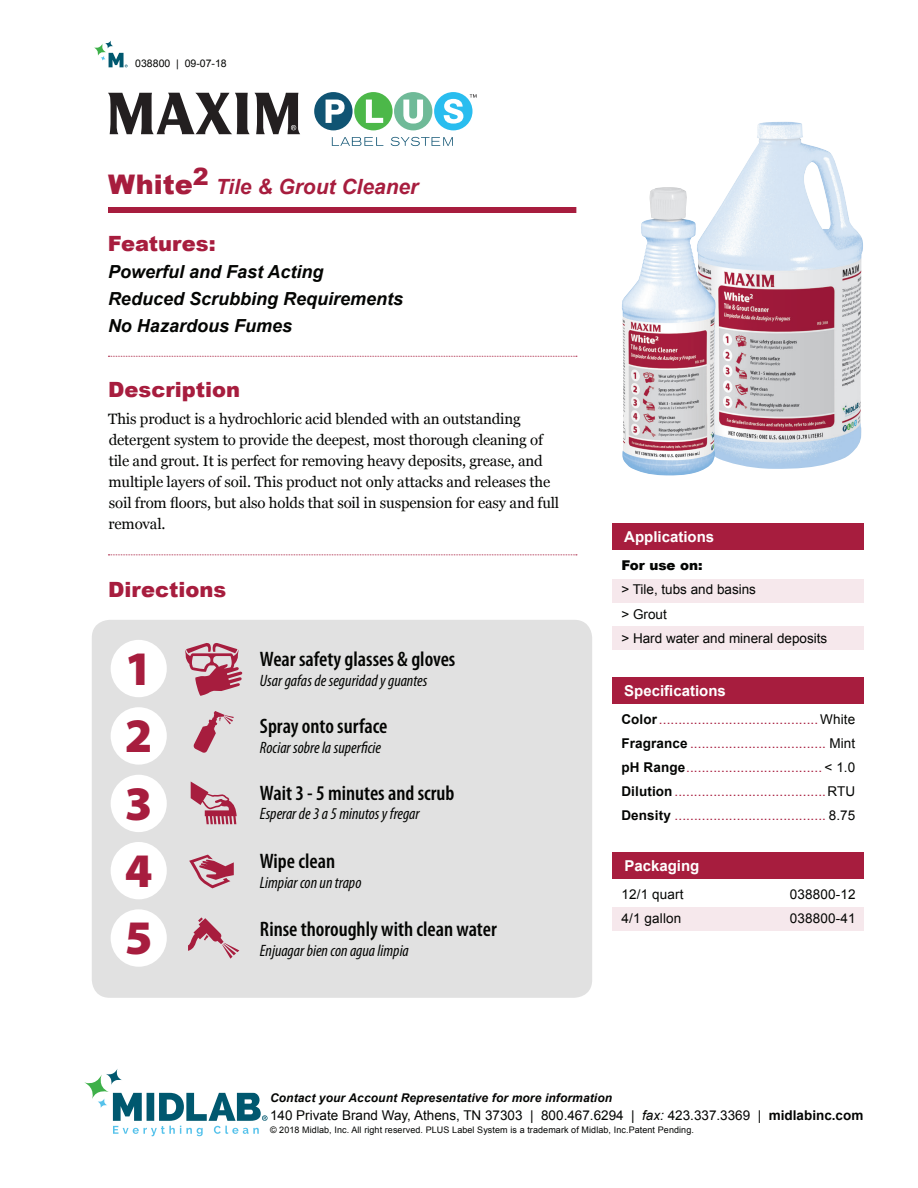
<style>
.page{position:relative;width:918px;height:1188px;background:#fff}
.page>*{position:absolute;margin:0;border:0;box-sizing:border-box;transform-origin:0 0}
.t1{font:900 48.45px/67.2px "Myriad Pro";color:#a71d3e;text-align:justify}
.t2{font:600 condensed 21px "Myriad Pro";color:#040503}
.t3{font:900 21px "Arial";color:#a71d3e}
.t4{font:italic 700 21px "Arial";color:#a71d3e}
.t5{font:italic 700 18px/27px "Arial";color:#040503}
.t6{font:italic condensed 16.5px "Myriad Pro";color:#040503}
.t7{font:15px/21px "Georgia";letter-spacing:-.01em;color:#040503}
.t8{font:700 15px "Arial";color:#fff}
.t9{font:13.5px/24px "Arial";letter-spacing:.01em;color:#a71d3e;text-align:justify}
.t10{font:13.5px/24px "Arial";color:#040503}
.t11{font:900 13.5px "Arial";color:#040503}
.t12{font:italic 700 12px "Arial";letter-spacing:.01em;color:#040503}
.t13{font:10.5px "Arial";color:#040503}
.t14{font:9px "Arial";letter-spacing:.01em;color:#040503}
.s1{font-weight:900;font-style:normal;font-size:27px}
.s2{font-weight:700;color:#040503}
.s3{color:#040503}
.s4{font-style:italic}
.s5{font-weight:700}
</style>
<div class="page">
<svg style="left:113px;top:1093px;width:155px;height:43px"></svg>
<svg style="left:84px;top:1074px;width:25px;height:25px"></svg>
<svg style="left:106px;top:1068px;width:16px;height:17px"></svg>
<svg style="left:97px;top:1098px;width:11px;height:10px"></svg>
<svg style="left:94px;top:43px;width:12px;height:13px"></svg>
<svg style="left:105px;top:40px;width:8px;height:9px"></svg>
<svg style="left:100px;top:53px;width:28px;height:14px"></svg>
<div style="left:612px;top:579px;width:252px;height:24px;background:#f6e8ec"></div>
<div style="left:612px;top:626px;width:252px;height:24px;background:#f6e8ec"></div>
<div style="left:612px;top:524px;width:252px;height:26px;background:#a71d3e"></div>
<div style="left:612px;top:677px;width:252px;height:27px;background:#a71d3e"></div>
<div style="left:612px;top:907px;width:252px;height:24px;background:#f6e8ec"></div>
<div style="left:612px;top:852px;width:252px;height:27px;background:#a71d3e"></div>
<div style="left:92px;top:620px;width:500px;height:378px;background:#e1e1e1;border-radius:18px"></div>
<svg style="left:108px;top:554px;width:469px;height:1px"></svg>
<img style="left:716px;top:122px;width:147px;height:347px">
<svg style="left:185px;top:643px;width:57px;height:53px"></svg>
<div style="left:111px;top:640px;width:56px;height:57px;background:#fff;border-radius:50%"></div>
<div style="left:111px;top:707px;width:56px;height:58px;background:#fff;border-radius:50%"></div>
<div style="left:111px;top:775px;width:56px;height:57px;background:#fff;border-radius:50%"></div>
<div style="left:111px;top:842px;width:56px;height:57px;background:#fff;border-radius:50%"></div>
<div style="left:111px;top:909px;width:56px;height:58px;background:#fff;border-radius:50%"></div>
<svg style="left:108px;top:93px;width:192px;height:41px"></svg>
<div style="left:314px;top:92px;width:39px;height:38px;background:#105473;border-radius:50%"></div>
<div style="left:354px;top:92px;width:39px;height:38px;background:#4cb849;border-radius:50%"></div>
<div style="left:394px;top:92px;width:38px;height:38px;background:#6fba98;border-radius:50%"></div>
<div style="left:434px;top:92px;width:39px;height:38px;background:#29bdef;border-radius:50%"></div>
<svg style="left:326px;top:100px;width:19px;height:23px"></svg>
<svg style="left:366px;top:100px;width:17px;height:23px"></svg>
<svg style="left:403px;top:100px;width:20px;height:24px"></svg>
<svg style="left:444px;top:99px;width:19px;height:25px"></svg>
<svg style="left:332px;top:137px;width:51px;height:9px"></svg>
<svg style="left:391px;top:137px;width:62px;height:9px"></svg>
<svg style="left:470px;top:94px;width:7px;height:4px"></svg>
<div style="left:108px;top:207px;width:468px;height:6px;background:#a71d3e"></div>
<svg style="left:108px;top:356px;width:469px;height:1px"></svg>
<img style="left:622px;top:188px;width:94px;height:288px">
<svg style="left:193px;top:711px;width:41px;height:42px"></svg>
<svg style="left:191px;top:782px;width:46px;height:42px"></svg>
<svg style="left:188px;top:917px;width:51px;height:42px"></svg>
<svg style="left:189px;top:855px;width:45px;height:33px"></svg>
<p class="t13" style="left:135px;top:57px;width:93px">038800 | 09-07-18</p>
<h2 class="t4" style="left:108px;top:172px;width:312px"><span class="s1">White</span><sup>2</sup> Tile &amp; Grout Cleaner</h2>
<h2 class="t3" style="left:108px;top:228px;width:109px">Features:</h2>
<p class="t5" style="left:108px;top:259px;width:297px">Powerful and Fast Acting<br>Reduced Scrubbing Requirements<br>No Hazardous Fumes</p>
<h2 class="t3" style="left:108px;top:375px;width:133px">Description</h2>
<p class="t7" style="left:108px;top:409px;width:453px">This product is a hydrochloric acid blended with an outstanding detergent system to provide the deepest, most thorough cleaning of tile and grout. It is perfect for removing heavy deposits, grease, and multiple layers of soil. This product not only attacks and releases the soil from floors, but also holds that soil in suspension for easy and full removal.</p>
<h2 class="t3" style="left:108px;top:574px;width:120px">Directions</h2>
<h1 class="t1" style="left:125px;top:636px;width:29px">1<br>2<br>3<br>4<br>5</h1>
<h2 class="t2" style="left:260px;top:648px;width:197px">Wear safety glasses &amp; gloves</h2>
<p class="t6" style="left:260px;top:670px;width:169px">Usar gafas de seguridad y guantes</p>
<h2 class="t2" style="left:260px;top:715px;width:129px">Spray onto surface</h2>
<p class="t6" style="left:260px;top:738px;width:123px">Rociar sobre la superficie</p>
<h2 class="t2" style="left:260px;top:781px;width:196px">Wait 3 - 5 minutes and scrub</h2>
<p class="t6" style="left:260px;top:804px;width:161px">Esperar de 3 a 5 minutos y fregar</p>
<h2 class="t2" style="left:260px;top:850px;width:77px">Wipe clean</h2>
<p class="t6" style="left:260px;top:873px;width:103px">Limpiar con un trapo</p>
<h2 class="t2" style="left:260px;top:918px;width:238px">Rinse thoroughly with clean water</h2>
<p class="t6" style="left:260px;top:941px;width:150px">Enjuagar bien con agua limpia</p>
<p class="t8" style="left:624px;top:527px;width:92px">Applications</p>
<p class="t11" style="left:621px;top:556px;width:83px">For use on:</p>
<p class="t10" style="left:621px;top:578px;width:207px">&gt; Tile, tubs and basins<br>&gt; Grout<br>&gt; Hard water and mineral deposits</p>
<p class="t8" style="left:624px;top:681px;width:103px">Specifications</p>
<p class="t9" style="left:621px;top:708px;width:236px"><span class="s2">Color</span>.........................................<span class="s3">White </span><span class="s2">Fragrance</span> ................................... <span class="s3">Mint </span><span class="s2">pH Range</span>................................... <span class="s3">&lt; 1.0<br></span><span class="s2">Dilution</span>.......................................<span class="s3">RTU </span><span class="s2">Density</span> ....................................... <span class="s3">8.75</span></p>
<p class="t8" style="left:624px;top:856px;width:77px">Packaging</p>
<p class="t10" style="left:622px;top:883px;width:64px">12/1 quart</p>
<p class="t10" style="left:790px;top:883px;width:67px">038800-12</p>
<p class="t10" style="left:622px;top:907px;width:61px">4/1 gallon</p>
<p class="t10" style="left:790px;top:907px;width:67px">038800-41</p>
<p class="t12" style="left:270px;top:1090px;width:344px">Contact your Account Representative for more information</p>
<p class="t10" style="left:270px;top:1103px;width:595px">140 Private Brand Way, Athens, TN 37303 | 800.467.6294 | <span class="s4">fax:</span> 423.337.3369 | <span class="s5">midlabinc.com</span></p>
<p class="t14" style="left:270px;top:1124px;width:425px">© 2018 Midlab, Inc. All right reserved. PLUS Label System is a trademark of Midlab, Inc.Patent Pending.</p>
</div>
